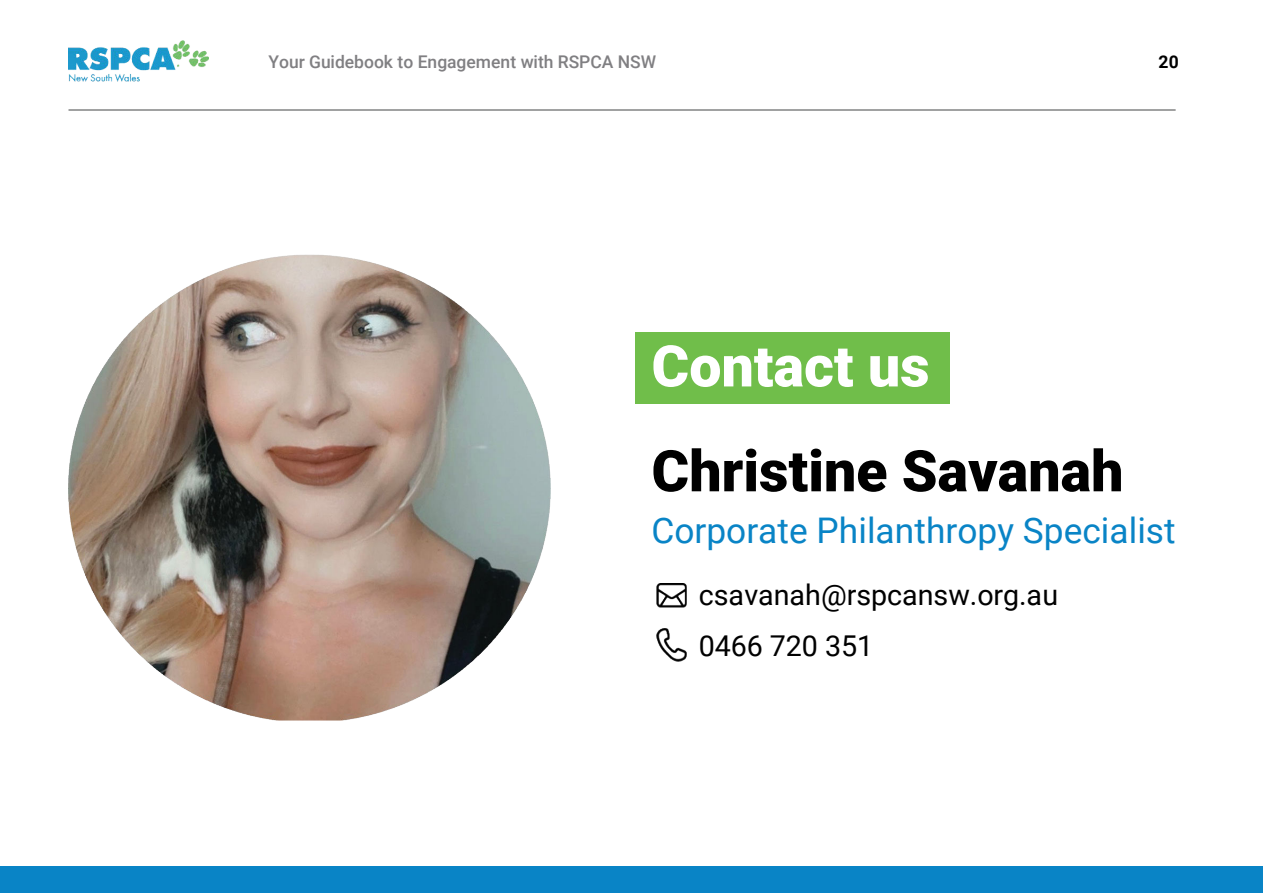
<style>
.page{position:relative;width:1263px;height:893px;background:#fff}
.page>*{position:absolute;margin:0;border:0;box-sizing:border-box;transform-origin:0 0}
.t1{font:900 57.3px "Roboto";color:#000}
.t2{font:900 57.3px "Roboto";color:#fff}
.t3{font:35.25px "Roboto";color:#0984c6}
.t4{font:28.65px/50.8px "Roboto";letter-spacing:-.005em;color:#000}
.t5{font:500 17.55px "Roboto";color:#807f82}
.t6{font:700 17.55px "Roboto";color:#000}
</style>
<div class="page">
<div style="left:636px;top:332px;width:314px;height:71px;background:#70be4a"></div>
<img style="left:656px;top:583px;width:31px;height:24px">
<img style="left:656px;top:628px;width:31px;height:34px">
<img style="left:68px;top:254px;width:482px;height:467px">
<img style="left:68px;top:41px;width:140px;height:41px">
<hr style="left:68px;top:109px;width:1107px;height:2px;background:#595a5a">
<div style="left:0;top:866px;width:1263px;height:27px;background:#0984c6"></div>
<p class="t5" style="left:269px;top:55px;width:389px">Your Guidebook to Engagement with RSPCA NSW</p>
<p class="t6" style="left:1158px;top:55px;width:22px">20</p>
<h1 class="t2" style="left:651px;top:343px;width:279px">Contact us</h1>
<h1 class="t1" style="left:651px;top:448px;width:473px">Christine Savanah</h1>
<h2 class="t3" style="left:651px;top:514px;width:526px">Corporate Philanthropy Specialist</h2>
<h3 class="t4" style="left:699px;top:571px;width:361px">csavanah@rspcansw.org.au<br>0466 720 351</h3>
</div>
